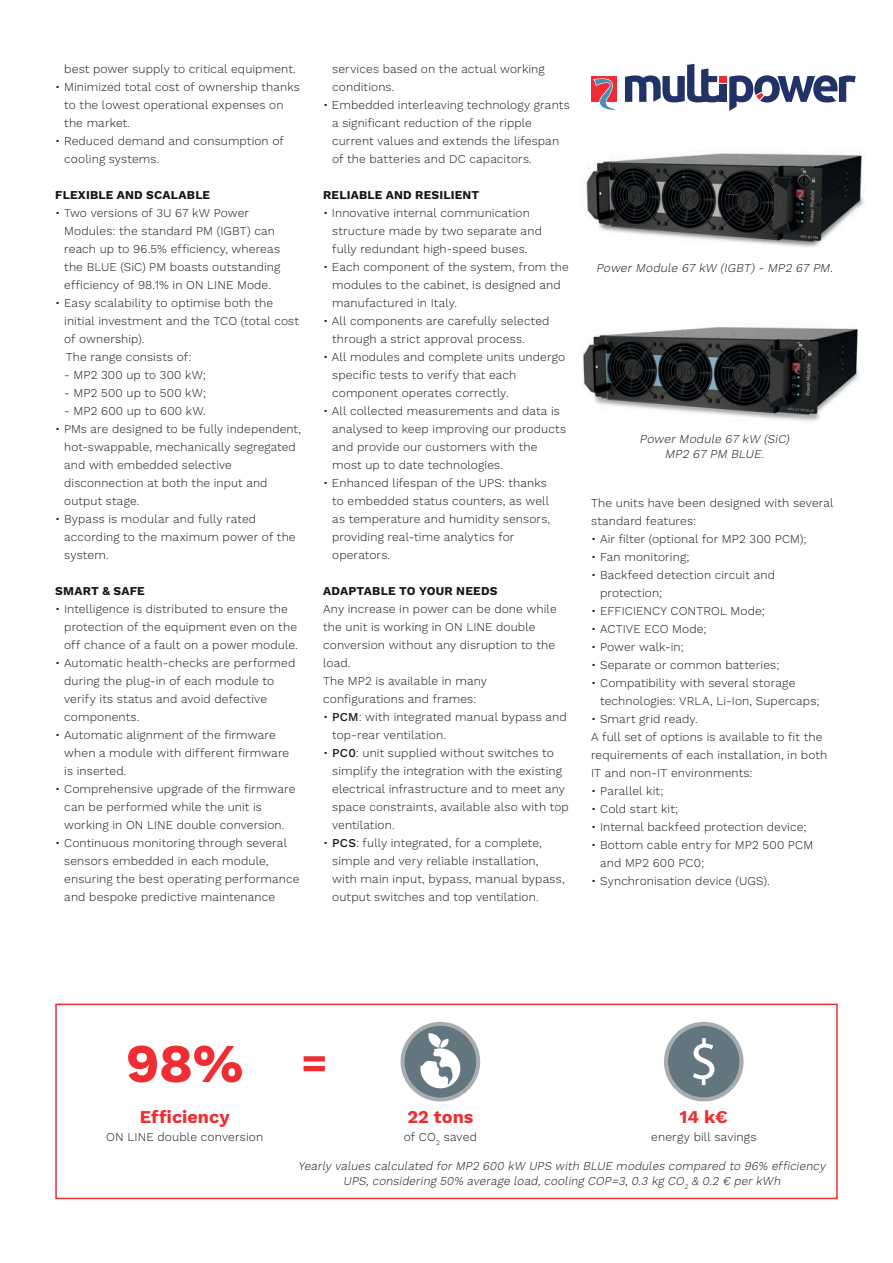
<style>
.page{position:relative;width:893px;height:1263px;background:#fff}
.page>*{position:absolute;margin:0;border:0;box-sizing:border-box;transform-origin:0 0}
.t1{font:700 54.45px "Work Sans";color:#ee2e33}
.t2{font:700 18px "Work Sans";color:#ee2e33}
.t3{font:300 12px/18px "Work Sans";letter-spacing:.01em;color:#171419}
.t4{font:italic 300 12px/15px "Work Sans";color:#171419;text-align:center}
.t5{font:700 12px "Work Sans";letter-spacing:.015em;color:#171419}
.s1{font-weight:500}
.s2{font-size:45px}
</style>
<div class="page">
<div style="left:55px;top:1003px;width:783px;height:196px;border:2px solid #ee2e33"></div>
<div style="left:401px;top:1022px;width:79px;height:79px;background:#a7acaf;border-radius:50%"></div>
<div style="left:405px;top:1026px;width:71px;height:71px;background:#63767f;border-radius:50%"></div>
<svg style="left:420px;top:1033px;width:40px;height:55px"></svg>
<div style="left:664px;top:1022px;width:79px;height:79px;background:#a7acaf;border-radius:50%"></div>
<svg style="left:668px;top:1026px;width:72px;height:71px"></svg>
<img style="left:584px;top:153px;width:280px;height:94px">
<img style="left:582px;top:326px;width:277px;height:96px">
<svg style="left:625px;top:64px;width:231px;height:47px"></svg>
<svg style="left:591px;top:76px;width:26px;height:34px"></svg>
<p class="t3" style="left:64px;top:60px;width:233px">best power supply to critical equipment.</p>
<p class="t3" style="left:64px;top:78px;width:237px;text-indent:-9px">• Minimized total cost of ownership thanks to the lowest operational expenses on the market.</p>
<p class="t3" style="left:64px;top:132px;width:221px;text-indent:-9px">• Reduced demand and consumption of cooling systems.</p>
<p class="t5" style="left:55px;top:188px;width:156px">FLEXIBLE AND SCALABLE</p>
<p class="t3" style="left:64px;top:204px;width:218px;text-indent:-9px">• Two versions of 3U 67 kW Power Modules: the standard PM (IGBT) can reach up to 96.5% efficiency, whereas the BLUE (SiC) PM boasts outstanding efficiency of 98.1% in ON LINE Mode.</p>
<p class="t3" style="left:64px;top:294px;width:236px;text-indent:-9px">• Easy scalability to optimise both the initial investment and the TCO (total cost of ownership).<br>The range consists of:</p>
<p class="t3" style="left:64px;top:366px;width:143px">- MP2 300 up to 300 kW;</p>
<p class="t3" style="left:64px;top:384px;width:143px">- MP2 500 up to 500 kW;</p>
<p class="t3" style="left:64px;top:402px;width:143px">- MP2 600 up to 600 kW.</p>
<p class="t3" style="left:64px;top:420px;width:238px;text-indent:-9px">• PMs are designed to be fully independent, hot-swappable, mechanically segregated and with embedded selective disconnection at both the input and output stage.</p>
<p class="t3" style="left:64px;top:510px;width:233px;text-indent:-9px">• Bypass is modular and fully rated according to the maximum power of the system.</p>
<p class="t5" style="left:55px;top:584px;width:91px">SMART &amp; SAFE</p>
<p class="t3" style="left:64px;top:600px;width:235px;text-indent:-9px">• Intelligence is distributed to ensure the protection of the equipment even on the off chance of a fault on a power module.</p>
<p class="t3" style="left:64px;top:654px;width:233px;text-indent:-9px">• Automatic health-checks are performed during the plug-in of each module to verify its status and avoid defective components.</p>
<p class="t3" style="left:64px;top:726px;width:227px;text-indent:-9px">• Automatic alignment of the firmware when a module with different firmware is inserted.</p>
<p class="t3" style="left:64px;top:780px;width:233px;text-indent:-9px">• Comprehensive upgrade of the firmware can be performed while the unit is working in ON LINE double conversion.</p>
<p class="t3" style="left:64px;top:834px;width:237px;text-indent:-9px">• Continuous monitoring through several sensors embedded in each module, ensuring the best operating performance and bespoke predictive maintenance</p>
<p class="t3" style="left:332px;top:60px;width:214px">services based on the actual working conditions.</p>
<p class="t3" style="left:332px;top:96px;width:239px;text-indent:-9px">• Embedded interleaving technology grants a significant reduction of the ripple current values and extends the lifespan of the batteries and DC capacitors.</p>
<p class="t5" style="left:323px;top:188px;width:158px">RELIABLE AND RESILIENT</p>
<p class="t3" style="left:332px;top:204px;width:211px;text-indent:-9px">• Innovative internal communication structure made by two separate and fully redundant high-speed buses.</p>
<p class="t3" style="left:332px;top:258px;width:238px;text-indent:-9px">• Each component of the system, from the modules to the cabinet, is designed and manufactured in Italy.</p>
<p class="t3" style="left:332px;top:312px;width:219px;text-indent:-9px">• All components are carefully selected through a strict approval process.</p>
<p class="t3" style="left:332px;top:348px;width:234px;text-indent:-9px">• All modules and complete units undergo specific tests to verify that each component operates correctly.</p>
<p class="t3" style="left:332px;top:402px;width:235px;text-indent:-9px">• All collected measurements and data is analysed to keep improving our products and provide our customers with the most up to date technologies.</p>
<p class="t3" style="left:332px;top:474px;width:220px;text-indent:-9px">• Enhanced lifespan of the UPS: thanks to embedded status counters, as well as temperature and humidity sensors, providing real-time analytics for operators.</p>
<p class="t5" style="left:323px;top:584px;width:176px">ADAPTABLE TO YOUR NEEDS</p>
<p class="t3" style="left:323px;top:600px;width:235px">Any increase in power can be done while the unit is working in ON LINE double conversion without any disruption to the load.<br>The MP2 is available in many configurations and frames:</p>
<p class="t3" style="left:332px;top:708px;width:236px;text-indent:-9px">• <span class="s1">PCM</span>: with integrated manual bypass and top-rear ventilation.</p>
<p class="t3" style="left:332px;top:744px;width:238px;text-indent:-9px">• <span class="s1">PC0</span>: unit supplied without switches to simplify the integration with the existing electrical infrastructure and to meet any space constraints, available also with top ventilation.</p>
<p class="t3" style="left:332px;top:834px;width:234px;text-indent:-9px">• <span class="s1">PCS</span>: fully integrated, for a complete, simple and very reliable installation, with main input, bypass, manual bypass, output switches and top ventilation.</p>
<p class="t4" style="left:596px;top:261px;width:241px">Power Module 67 kW (IGBT) - MP2 67 PM.</p>
<p class="t4" style="left:640px;top:432px;width:154px">Power Module 67 kW (SiC)<br>MP2 67 PM BLUE.</p>
<p class="t3" style="left:591px;top:495px;width:244px">The units have been designed with several standard features:</p>
<p class="t3" style="left:591px;top:531px;width:217px">• Air filter (optional for MP2 300 PCM);</p>
<p class="t3" style="left:591px;top:549px;width:100px">• Fan monitoring;</p>
<p class="t3" style="left:600px;top:567px;width:176px;text-indent:-9px">• Backfeed detection circuit and protection;</p>
<p class="t3" style="left:591px;top:603px;width:175px">• EFFICIENCY CONTROL Mode;</p>
<p class="t3" style="left:591px;top:621px;width:117px">• ACTIVE ECO Mode;</p>
<p class="t3" style="left:591px;top:639px;width:94px">• Power walk-in;</p>
<p class="t3" style="left:591px;top:657px;width:190px">• Separate or common batteries;</p>
<p class="t3" style="left:600px;top:675px;width:221px;text-indent:-9px">• Compatibility with several storage technologies: VRLA, Li-Ion, Supercaps;</p>
<p class="t3" style="left:591px;top:711px;width:238px">• Smart grid ready.<br>A full set of options is available to fit the requirements of each installation, in both IT and non-IT environments:</p>
<p class="t3" style="left:591px;top:783px;width:74px">• Parallel kit;</p>
<p class="t3" style="left:591px;top:801px;width:89px">• Cold start kit;</p>
<p class="t3" style="left:591px;top:819px;width:217px">• Internal backfeed protection device;</p>
<p class="t3" style="left:600px;top:837px;width:215px;text-indent:-9px">• Bottom cable entry for MP2 500 PCM and MP2 600 PC0;</p>
<p class="t3" style="left:591px;top:873px;width:180px">• Synchronisation device (UGS).</p>
<h1 class="t1" style="left:126px;top:1032px;width:204px">98% <span class="s2">=</span></h1>
<h2 class="t2" style="left:140px;top:1106px;width:91px">Efficiency</h2>
<p class="t3" style="left:106px;top:1128px;width:159px">ON LINE double conversion</p>
<h2 class="t2" style="left:407px;top:1106px;width:68px">22 tons</h2>
<p class="t3" style="left:404px;top:1128px;width:75px">of CO<sub>2</sub> saved</p>
<h2 class="t2" style="left:680px;top:1106px;width:50px">14 k€</h2>
<p class="t3" style="left:651px;top:1128px;width:107px">energy bill savings</p>
<p class="t4" style="left:298px;top:1158px;width:531px">Yearly values calculated for MP2 600 kW UPS with BLUE modules compared to 96% efficiency<br>UPS, considering 50% average load, cooling COP=3, 0.3 kg CO<sub>2</sub> &amp; 0.2 € per kWh</p>
</div>
